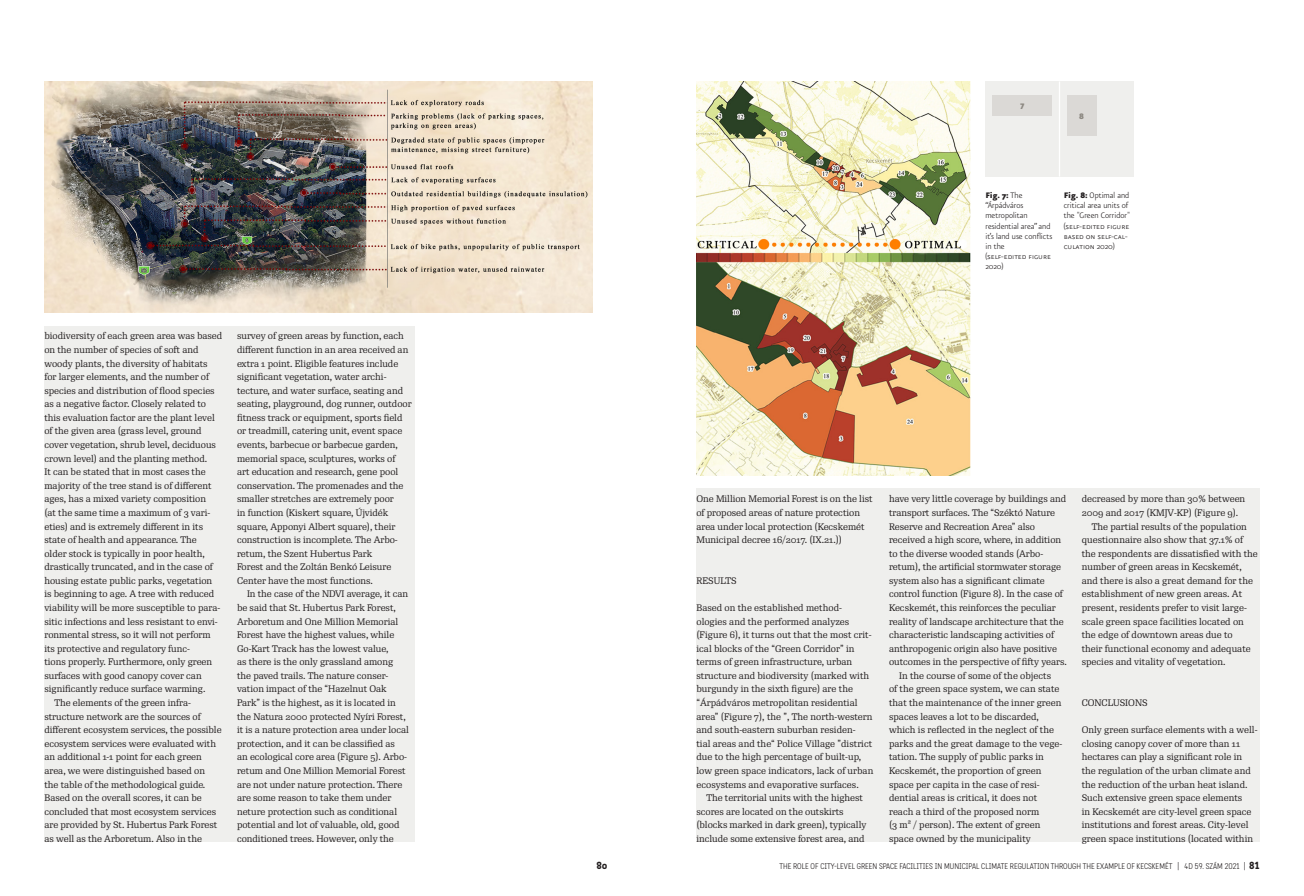
<style>
.page{position:relative;width:1304px;height:896px;background:#fff}
.page>*{position:absolute;margin:0;border:0;box-sizing:border-box;transform-origin:0 0}
.t1{font:500 10px "Katarine Std";color:#231f20}
.Copyright{font:300 9.6px/10.2px "Eureka Sans Pro";letter-spacing:-.01em;color:#231f20}
.Icon_Nums{font:900 9.6px "Eureka Sans Pro";color:#8c8881}
.First_Par_EN{font:9.2px/13.6px "Re Public Std";letter-spacing:-.005em;color:#231f20}
.In_Text_TITLE{font:9.2px "Re Public Std";color:#231f20}
.t2{font:300 8px "Katarine Std";color:#231f20}
.s1{font-weight:900}
.s2{font-weight:500;font-size:10px}
</style>
<div class="page">
<div style="left:44px;top:326px;width:371px;height:516px;background:#efefed"></div>
<div style="left:696px;top:489px;width:563px;height:353px;background:#efefed"></div>
<img style="left:44px;top:81px;width:548px;height:231px">
<img style="left:696px;top:81px;width:275px;height:394px">
<div style="left:985px;top:81px;width:149px;height:95px;background:#efefed"></div>
<hr style="left:1059px;top:81px;width:1px;height:96px;background:#fff">
<div style="left:993px;top:95px;width:59px;height:20px;background:#dbd9d6"></div>
<div style="left:1067px;top:95px;width:29px;height:41px;background:#dbd9d6"></div>
<p class="First_Par_EN" style="left:44px;top:329px;width:179px">biodiversity of each green area was based on the number of species of soft and woody plants, the diversity of habitats<br>for larger elements, and the number of species and distribution of flood species as a negative factor. Closely related to this evaluation factor are the plant level of the given area (grass level, ground cover vegetation, shrub level, deciduous crown level) and the planting method.<br>It can be stated that in most cases the majority of the tree stand is of different ages, has a mixed variety composition<br>(at the same time a maximum of 3 vari&shy;eties) and is extremely different in its state of health and appearance. The<br>older stock is typically in poor health, drastically truncated, and in the case of housing estate public parks, vegetation<br>is beginning to age. A tree with reduced viability will be more susceptible to para&shy;sitic infections and less resistant to envi&shy;ronmental stress, so it will not perform its protective and regulatory func-<br>tions properly. Furthermore, only green surfaces with good canopy cover can significantly reduce surface warming.</p>
<p class="First_Par_EN" style="left:44px;top:696px;width:179px;text-indent:10px">The elements of the green infra&shy;structure network are the sources of different ecosystem services, the possible ecosystem services were evaluated with an additional 1-1 point for each green area, we were distinguished based on<br>the table of the methodological guide.<br>Based on the overall scores, it can be concluded that most ecosystem services are provided by St. Hubertus Park Forest as well as the Arboretum. Also in the</p>
<p class="First_Par_EN" style="left:237px;top:329px;width:176px">survey of green areas by function, each different function in an area received an extra 1 point. Eligible features include significant vegetation, water archi&shy;tecture, and water surface, seating and seating, playground, dog runner, outdoor fitness track or equipment, sports field or treadmill, catering unit, event space events, barbecue or barbecue garden, memorial space, sculptures, works of<br>art education and research, gene pool conservation. The promenades and the smaller stretches are extremely poor<br>in function (Kiskert square, Újvidék square, Apponyi Albert square), their construction is incomplete. The Arbo&shy;retum, the Szent Hubertus Park<br>Forest and the Zoltán Benkó Leisure Center have the most functions.</p>
<p class="First_Par_EN" style="left:237px;top:587px;width:173px;text-indent:10px">In the case of the NDVI average, it can be said that St. Hubertus Park Forest, Arboretum and One Million Memorial Forest have the highest values, while Go-Kart Track has the lowest value,<br>as there is the only grassland among the paved trails. The nature conser&shy;vation impact of the “Hazelnut Oak Park” is the highest, as it is located in the Natura 2000 protected Nyíri Forest, it is a nature protection area under local protection, and it can be classified as<br>an ecological core area (Figure 5). Arbo&shy;retum and One Million Memorial Forest are not under nature protection. There are some reason to take them under neture protection such as conditional potential and lot of valuable, old, good conditioned trees. However, only the</p>
<p class="Icon_Nums" style="left:1021px;top:101px;width:5px">7</p>
<p class="Icon_Nums" style="left:1079px;top:111px;width:6px">8</p>
<p class="Copyright" style="left:985px;top:190px;width:68px"><span class="s1">Fig. 7:</span> The “Árpádváros metropolitan residential area” and it’s land use conflicts in the</p>
<p class="Copyright" style="left:985px;top:252px;width:67px">(self-edited figure<br>2020)</p>
<p class="Copyright" style="left:1064px;top:190px;width:68px"><span class="s1">Fig. 8:</span> Optimal and critical area units of the "Green Corridor"</p>
<p class="Copyright" style="left:1064px;top:221px;width:67px">(self-edited figure based on self-cal&shy;culation 2020)</p>
<p class="First_Par_EN" style="left:696px;top:492px;width:178px">One Million Memorial Forest is on the list of proposed areas of nature protection area under local protection (Kecskemét Municipal decree 16/2017. (IX.21.))</p>
<p class="In_Text_TITLE" style="left:696px;top:575px;width:42px">RESULTS</p>
<p class="First_Par_EN" style="left:696px;top:601px;width:178px">Based on the established method&shy;ologies and the performed analyzes (Figure 6), it turns out that the most crit&shy;ical blocks of the “Green Corridor” in terms of green infrastructure, urban structure and biodiversity (marked with burgundy in the sixth figure) are the “Árpádváros metropolitan residential area” (Figure 7), the ”, The north-western and south-eastern suburban residen-<br>tial areas and the“ Police Village ”district due to the high percentage of built-up, low green space indicators, lack of urban ecosystems and evaporative surfaces.</p>
<p class="First_Par_EN" style="left:696px;top:791px;width:171px;text-indent:10px">The territorial units with the highest scores are located on the outskirts (blocks marked in dark green), typically include some extensive forest area, and</p>
<p class="First_Par_EN" style="left:889px;top:492px;width:179px">have very little coverage by buildings and transport surfaces. The “Széktó Nature Reserve and Recreation Area” also received a high score, where, in addition to the diverse wooded stands (Arbo&shy;retum), the artificial stormwater storage system also has a significant climate control function (Figure 8). In the case of Kecskemét, this reinforces the peculiar reality of landscape architecture that the characteristic landscaping activities of anthropogenic origin also have positive outcomes in the perspective of fifty years.</p>
<p class="First_Par_EN" style="left:889px;top:669px;width:175px;text-indent:10px">In the course of some of the objects<br>of the green space system, we can state that the maintenance of the inner green spaces leaves a lot to be discarded, which is reflected in the neglect of the parks and the great damage to the vege&shy;tation. The supply of public parks in Kecskemét, the proportion of green space per capita in the case of resi&shy;dential areas is critical, it does not reach a third of the proposed norm<br>(3 m2 / person). The extent of green space owned by the municipality</p>
<p class="First_Par_EN" style="left:1082px;top:492px;width:165px">decreased by more than 30% between<br>2009 and 2017 (KMJV-KP) (Figure 9).</p>
<p class="First_Par_EN" style="left:1082px;top:519px;width:178px;text-indent:10px">The partial results of the population questionnaire also show that 37.1% of the respondents are dissatisfied with the number of green areas in Kecskemét, and there is also a great demand for the establishment of new green areas. At present, residents prefer to visit large&shy;scale green space facilities located on the edge of downtown areas due to<br>their functional economy and adequate species and vitality of vegetation.</p>
<p class="In_Text_TITLE" style="left:1082px;top:697px;width:67px">CONCLUSIONS</p>
<p class="First_Par_EN" style="left:1082px;top:723px;width:177px">Only green surface elements with a well&shy;closing canopy cover of more than 11 hectares can play a significant role in the regulation of the urban climate and the reduction of the urban heat island.<br>Such extensive green space elements<br>in Kecskemét are city-level green space institutions and forest areas. City-level green space institutions (located within</p>
<p class="t1" style="left:596px;top:858px;width:13px">80</p>
<p class="t2" style="left:779px;top:861px;width:482px">THE ROLE OF CITY-LEVEL GREEN SPACE FACILITIES IN MUNICIPAL CLIMATE REGULATION THROUGH THE EXAMPLE OF KECSKEMÉT | 4D 59. SZÁM 2021 | <span class="s2">81</span></p>
</div>
